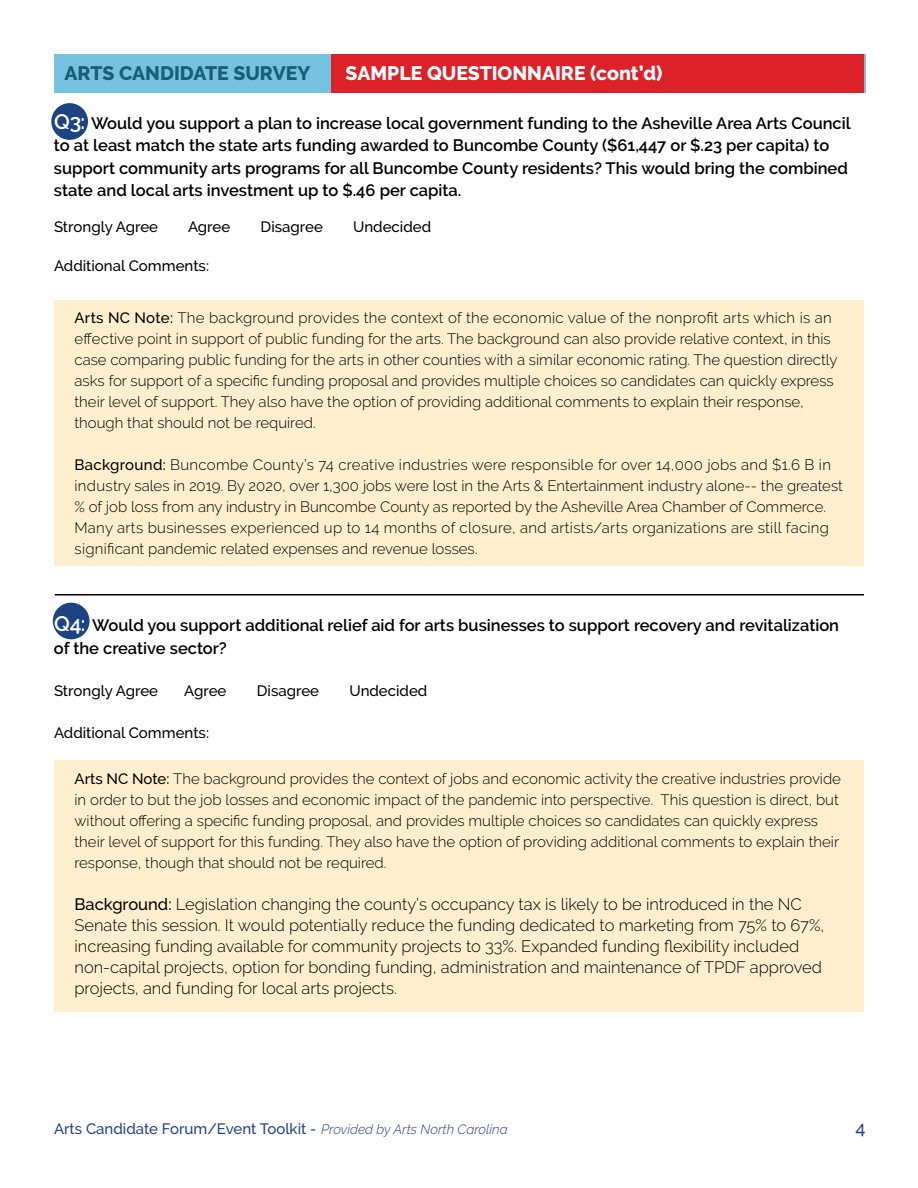
<style>
.page{position:relative;width:918px;height:1188px;background:#fff}
.page>*{position:absolute;margin:0;border:0;box-sizing:border-box;transform-origin:0 0}
.t1{font:800 19.5px "Raleway";color:#fff}
.t2{font:800 19.5px "Raleway";color:#186078}
.t3{font:500 18px "Raleway";color:#25408f}
.t4{font:600 16.5px/22.5px "Raleway";color:#000}
.t5{font:300 16.5px/21px "Raleway";color:#000}
.t6{font:300 15px/21px "Raleway";color:#000}
.t7{font:500 15px "Raleway";color:#000}
.t8{font:500 15px "Raleway";color:#25408f}
.s1{font-size:21px;color:#fff}
.s2{font-weight:500}
.s3{font-weight:300;font-style:italic;font-size:13.5px}
</style>
<div class="page">
<div style="left:54px;top:760px;width:810px;height:252px;background:#ffefce"></div>
<div style="left:53px;top:603px;width:37px;height:36px;background:#1d4482;border-radius:50%"></div>
<div style="left:54px;top:300px;width:810px;height:266px;background:#ffefce"></div>
<div style="left:51px;top:103px;width:37px;height:37px;background:#1d4482;border-radius:50%"></div>
<div style="left:54px;top:54px;width:811px;height:38px;background:#76c2e1"></div>
<div style="left:331px;top:54px;width:533px;height:38px;background:#dc2128"></div>
<hr style="left:55px;top:594px;width:809px;height:2px;background:#000">
<h1 class="t2" style="left:64px;top:62px;width:248px">ARTS CANDIDATE SURVEY</h1>
<h1 class="t1" style="left:346px;top:62px;width:318px">SAMPLE QUESTIONNAIRE (cont’d)</h1>
<p class="t4" style="left:54px;top:112px;width:798px"><span class="s1">Q 3:</span> Would you support a plan to increase local government funding to the Asheville Area Arts Council to at least match the state arts funding awarded to Buncombe County ($61,447 or $.23 per capita) to support community arts programs for all Buncombe County residents? This would bring the combined state and local arts investment up to $.46 per capita.</p>
<p class="t7" style="left:54px;top:219px;width:106px">Strongly Agree</p>
<p class="t7" style="left:188px;top:219px;width:44px">Agree</p>
<p class="t7" style="left:261px;top:219px;width:64px">Disagree</p>
<p class="t7" style="left:353px;top:219px;width:79px">Undecided</p>
<p class="t7" style="left:54px;top:258px;width:157px">Additional Comments:</p>
<p class="t6" style="left:75px;top:307px;width:765px"><span class="s2">Arts NC Note:</span> The background provides the context of the economic value of the nonprofit arts which is an effective point in support of public funding for the arts. The background can also provide relative context, in this case comparing public funding for the arts in other counties with a similar economic rating. The question directly asks for support of a specific funding proposal and provides multiple choices so candidates can quickly express their level of support. They also have the option of providing additional comments to explain their response, though that should not be required.</p>
<p class="t6" style="left:75px;top:454px;width:770px"><span class="s2">Background:</span> Buncombe County’s 74 creative industries were responsible for over 14,000 jobs and $1.6 B in industry sales in 2019. By 2020, over 1,300 jobs were lost in the Arts &amp; Entertainment industry alone-- the greatest % of job loss from any industry in Buncombe County as reported by the Asheville Area Chamber of Commerce.<br>Many arts businesses experienced up to 14 months of closure, and artists/arts organizations are still facing significant pandemic related expenses and revenue losses.</p>
<p class="t4" style="left:54px;top:614px;width:787px"><span class="s1">Q 4:</span> Would you support additional relief aid for arts businesses to support recovery and revitalization of the creative sector?</p>
<p class="t7" style="left:54px;top:682px;width:106px">Strongly Agree</p>
<p class="t7" style="left:184px;top:682px;width:44px">Agree</p>
<p class="t7" style="left:257px;top:682px;width:64px">Disagree</p>
<p class="t7" style="left:349px;top:682px;width:79px">Undecided</p>
<p class="t7" style="left:54px;top:724px;width:157px">Additional Comments:</p>
<p class="t6" style="left:75px;top:768px;width:768px"><span class="s2">Arts NC Note:</span> The background provides the context of jobs and economic activity the creative industries provide in order to but the job losses and economic impact of the pandemic into perspective. This question is direct, but without offering a specific funding proposal, and provides multiple choices so candidates can quickly express their level of support for this funding. They also have the option of providing additional comments to explain their response, though that should not be required.</p>
<p class="t5" style="left:75px;top:893px;width:752px"><span class="s2">Background:</span> Legislation changing the county’s occupancy tax is likely to be introduced in the NC Senate this session. It would potentially reduce the funding dedicated to marketing from 75% to 67%, increasing funding available for community projects to 33%. Expanded funding flexibility included non-capital projects, option for bonding funding, administration and maintenance of TPDF approved projects, and funding for local arts projects.</p>
<p class="t8" style="left:54px;top:1120px;width:455px">Arts Candidate Forum/Event Toolkit - <span class="s3">Provided by Arts North Carolina</span></p>
<p class="t3" style="left:855px;top:1117px;width:12px">4</p>
</div>
